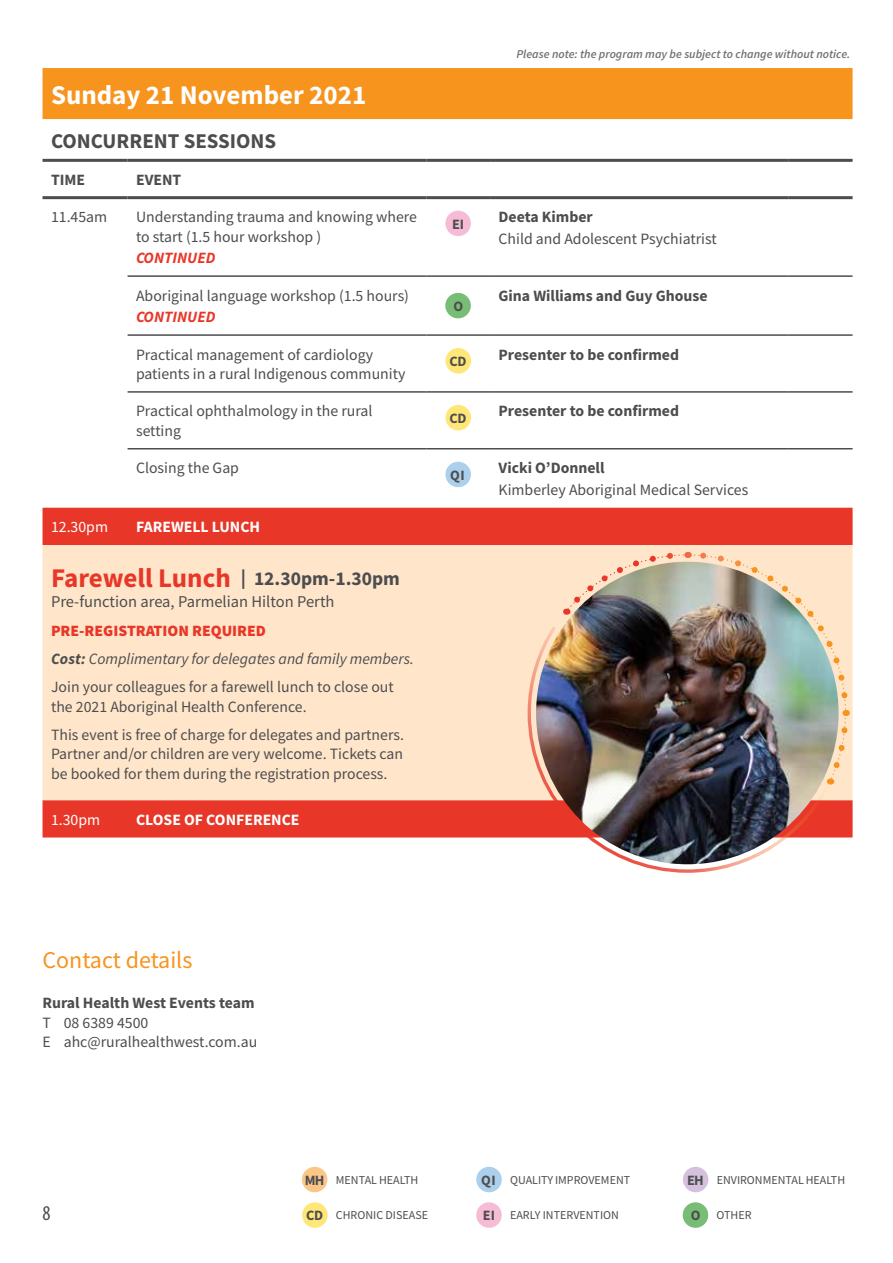
<style>
.page{position:relative;width:893px;height:1263px;background:#fff}
.page>*{position:absolute;margin:0;border:0;box-sizing:border-box;transform-origin:0 0}
.t1{font:700 27px "Source Sans Pro";color:#fff}
.t2{font:24px "Source Sans Pro";color:#f7941e}
.t3{font:700 21px "Source Sans Pro";color:#4d4d4f}
.t4{font:condensed 21px "Myriad Pro";color:#4d4d4f}
.t5{font:700 19.5px "Source Sans Pro";color:#4d4d4f}
.t6{font:16.5px "Source Sans Pro";color:#4d4d4f}
.t7{font:15.75px/19.5px "Source Sans Pro";color:#4d4d4f}
.t8{font:700 15.75px "Source Sans Pro";color:#4d4d4f}
.t9{font:700 15.75px "Source Sans Pro";color:#fff}
.t10{font:italic 700 15.75px "Source Sans Pro";color:#e83728}
.t11{font:15.75px "Source Sans Pro";color:#fff}
.t12{font:700 14.25px "Source Sans Pro";letter-spacing:-.01em;color:#4d4d4f}
.t13{font:12px "Source Sans Pro";color:#4d4d4f}
.t14{font:italic 600 12px "Source Sans Pro";color:#717275}
.s1{font-size:27px;color:#e83728}
.s2{font-weight:900;color:#e83728}
.s3{font-weight:700;font-style:italic}
.s4{font-style:italic}
.s5{font-weight:700;font-size:14.25px}
</style>
<div class="page">
<div style="left:43px;top:68px;width:810px;height:51px;background:#f7941e"></div>
<div style="left:43px;top:508px;width:810px;height:329px;background:#e83728"></div>
<div style="left:43px;top:545px;width:810px;height:255px;background:#ffe6ca"></div>
<hr style="left:128px;top:275px;width:298px;height:2px;background:#4d4d4f">
<hr style="left:426px;top:275px;width:64px;height:2px;background:#4d4d4f">
<hr style="left:490px;top:275px;width:299px;height:2px;background:#4d4d4f">
<hr style="left:789px;top:275px;width:64px;height:2px;background:#4d4d4f">
<hr style="left:43px;top:159px;width:85px;height:3px;background:#4d4d4f">
<hr style="left:128px;top:159px;width:298px;height:3px;background:#4d4d4f">
<hr style="left:426px;top:159px;width:64px;height:3px;background:#4d4d4f">
<hr style="left:490px;top:159px;width:299px;height:3px;background:#4d4d4f">
<hr style="left:789px;top:159px;width:64px;height:3px;background:#4d4d4f">
<hr style="left:128px;top:334px;width:298px;height:2px;background:#4d4d4f">
<hr style="left:426px;top:334px;width:64px;height:2px;background:#4d4d4f">
<hr style="left:490px;top:334px;width:299px;height:2px;background:#4d4d4f">
<hr style="left:789px;top:334px;width:64px;height:2px;background:#4d4d4f">
<hr style="left:128px;top:391px;width:298px;height:2px;background:#4d4d4f">
<hr style="left:426px;top:391px;width:64px;height:2px;background:#4d4d4f">
<hr style="left:490px;top:391px;width:299px;height:2px;background:#4d4d4f">
<hr style="left:789px;top:391px;width:64px;height:2px;background:#4d4d4f">
<hr style="left:128px;top:448px;width:298px;height:1px;background:#4d4d4f">
<hr style="left:426px;top:448px;width:64px;height:1px;background:#4d4d4f">
<hr style="left:490px;top:448px;width:299px;height:1px;background:#4d4d4f">
<hr style="left:789px;top:448px;width:64px;height:1px;background:#4d4d4f">
<hr style="left:43px;top:196px;width:85px;height:3px;background:#4d4d4f">
<hr style="left:128px;top:196px;width:298px;height:3px;background:#4d4d4f">
<hr style="left:426px;top:196px;width:64px;height:3px;background:#4d4d4f">
<hr style="left:490px;top:196px;width:299px;height:3px;background:#4d4d4f">
<hr style="left:789px;top:196px;width:64px;height:3px;background:#4d4d4f">
<div style="left:445px;top:211px;width:26px;height:25px;background:#f6bcd5;border-radius:50%"></div>
<div style="left:445px;top:293px;width:26px;height:25px;background:#77bd75;border-radius:50%"></div>
<div style="left:445px;top:348px;width:26px;height:26px;background:#ffe777;border-radius:50%"></div>
<div style="left:445px;top:405px;width:26px;height:25px;background:#ffe777;border-radius:50%"></div>
<div style="left:445px;top:462px;width:26px;height:25px;background:#acd0ec;border-radius:50%"></div>
<div style="left:683px;top:1167px;width:25px;height:25px;background:#d5c1de;border-radius:50%"></div>
<div style="left:302px;top:1167px;width:25px;height:25px;background:#fdc689;border-radius:50%"></div>
<div style="left:476px;top:1167px;width:26px;height:25px;background:#acd0ec;border-radius:50%"></div>
<div style="left:302px;top:1202px;width:26px;height:26px;background:#ffe777;border-radius:50%"></div>
<div style="left:476px;top:1202px;width:26px;height:26px;background:#f6bcd5;border-radius:50%"></div>
<div style="left:683px;top:1202px;width:25px;height:26px;background:#77bd75;border-radius:50%"></div>
<svg style="left:526px;top:625px;width:307px;height:248px"></svg>
<img style="left:536px;top:562px;width:303px;height:302px;border-radius:151px">
<img style="left:563px;top:549px;width:288px;height:235px">
<h1 class="t1" style="left:51px;top:76px;width:317px">Sunday 21 November 2021</h1>
<h3 class="t3" style="left:51px;top:126px;width:227px">CONCURRENT SESSIONS</h3>
<p class="t8" style="left:51px;top:169px;width:36px">TIME</p>
<p class="t8" style="left:136px;top:169px;width:47px">EVENT</p>
<p class="t7" style="left:51px;top:207px;width:58px">11.45am</p>
<p class="t7" style="left:136px;top:207px;width:282px">Understanding trauma and knowing where to start (1.5 hour workshop )</p>
<p class="t10" style="left:136px;top:247px;width:81px">CONTINUED</p>
<p class="t7" style="left:136px;top:286px;width:274px">Aboriginal language workshop (1.5 hours)</p>
<p class="t10" style="left:136px;top:306px;width:81px">CONTINUED</p>
<p class="t12" style="left:452px;top:214px;width:14px">EI</p>
<p class="t12" style="left:453px;top:297px;width:11px">O</p>
<p class="t7" style="left:136px;top:345px;width:271px">Practical management of cardiology patients in a rural Indigenous community</p>
<p class="t12" style="left:450px;top:352px;width:19px">CD</p>
<p class="t7" style="left:136px;top:401px;width:238px">Practical ophthalmology in the rural setting</p>
<p class="t12" style="left:450px;top:408px;width:19px">CD</p>
<p class="t7" style="left:136px;top:458px;width:104px">Closing the Gap</p>
<p class="t12" style="left:450px;top:465px;width:16px">QI</p>
<p class="t11" style="left:51px;top:517px;width:59px">12.30pm</p>
<p class="t9" style="left:136px;top:516px;width:126px">FAREWELL LUNCH</p>
<p class="t5" style="left:51px;top:565px;width:350px"><span class="s1">Farewell Lunch</span> | 12.30pm-1.30pm</p>
<p class="t6" style="left:51px;top:591px;width:285px">Pre-function area, Parmelian Hilton Perth</p>
<p class="t7" style="left:51px;top:617px;width:364px;line-height:28px"><span class="s2">PRE-REGISTRATION REQUIRED<br></span><span class="s3">Cost:</span> <span class="s4">Complimentary for delegates and family members.<br></span>Join your colleagues for a farewell lunch to close out</p>
<p class="t7" style="left:51px;top:692px;width:354px;line-height:28px">the 2021 Aboriginal Health Conference.<br>This event is free of charge for delegates and partners.</p>
<p class="t7" style="left:51px;top:744px;width:353px">Partner and/or children are very welcome. Tickets can be booked for them during the registration process.</p>
<p class="t11" style="left:51px;top:809px;width:51px">1.30pm</p>
<p class="t9" style="left:136px;top:809px;width:165px">CLOSE OF CONFERENCE</p>
<p class="t14" style="left:516px;top:46px;width:335px">Please note: the program may be subject to change without notice.</p>
<p class="t8" style="left:499px;top:206px;width:96px">Deeta Kimber</p>
<p class="t7" style="left:499px;top:229px;width:220px">Child and Adolescent Psychiatrist</p>
<p class="t8" style="left:499px;top:285px;width:210px">Gina Williams and Guy Ghouse</p>
<p class="t8" style="left:499px;top:344px;width:182px">Presenter to be confirmed</p>
<p class="t8" style="left:499px;top:401px;width:182px">Presenter to be confirmed</p>
<p class="t8" style="left:499px;top:457px;width:108px">Vicki O’Donnell</p>
<p class="t7" style="left:499px;top:480px;width:251px">Kimberley Aboriginal Medical Services</p>
<h2 class="t2" style="left:43px;top:944px;width:151px">Contact details</h2>
<p class="t8" style="left:43px;top:992px;width:214px">Rural Health West Events team</p>
<p class="t7" style="left:43px;top:1013px;width:216px">T 08 6389 4500<br>E ahc@ruralhealthwest.com.au</p>
<h3 class="t4" style="left:43px;top:1201px;width:10px">8</h3>
<p class="t13" style="left:305px;top:1172px;width:115px"><span class="s5">MH</span> MENTAL HEALTH</p>
<p class="t13" style="left:481px;top:1172px;width:151px"><span class="s5">QI</span> QUALITY IMPROVEMENT</p>
<p class="t13" style="left:687px;top:1172px;width:159px"><span class="s5">EH</span> ENVIRONMENTAL HEALTH</p>
<p class="t13" style="left:306px;top:1208px;width:123px"><span class="s5">CD</span> CHRONIC DISEASE</p>
<p class="t13" style="left:483px;top:1208px;width:137px"><span class="s5">EI</span> EARLY INTERVENTION</p>
<p class="t13" style="left:691px;top:1208px;width:62px"><span class="s5">O</span> OTHER</p>
</div>
